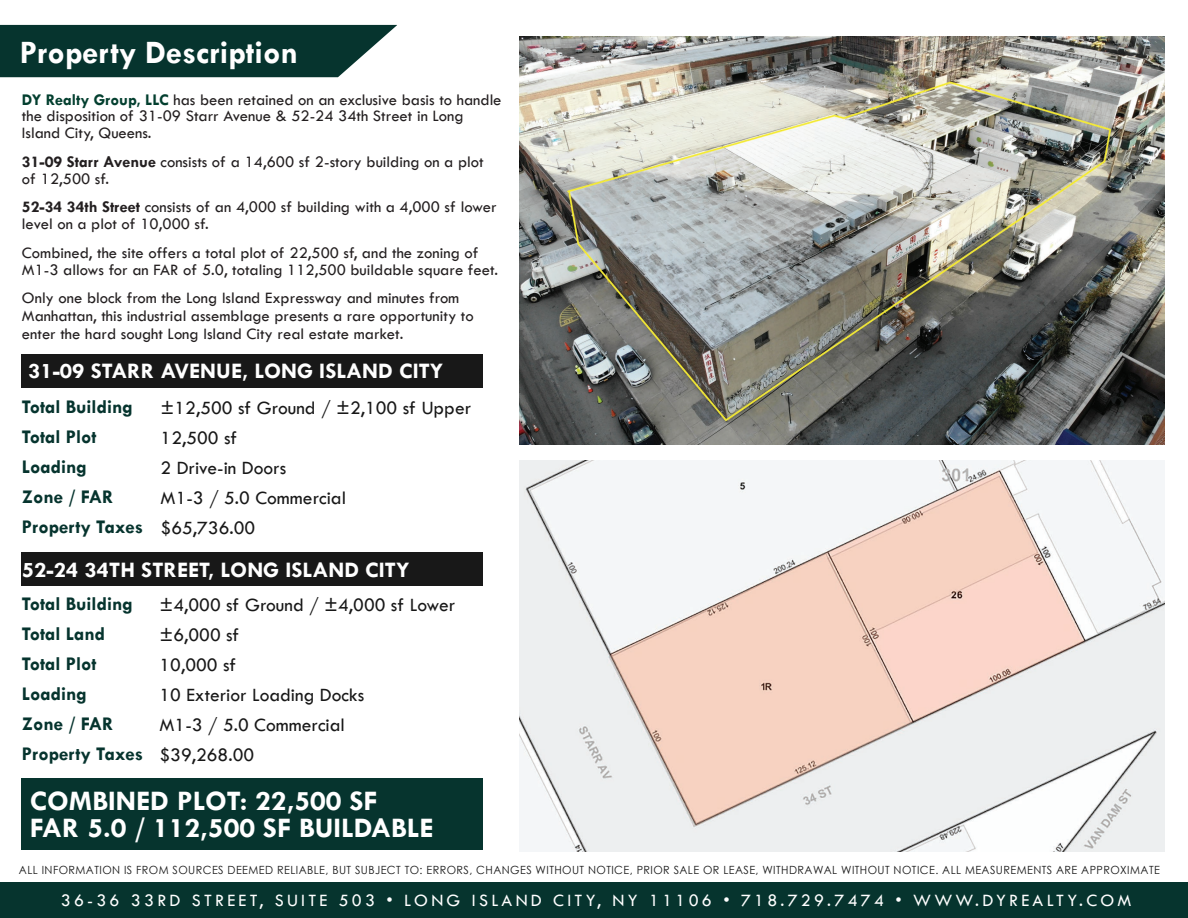
<style>
.page{position:relative;width:1188px;height:918px;background:#fff}
.page>*{position:absolute;margin:0;border:0;box-sizing:border-box;transform-origin:0 0}
.t1{font:700 33px "Tw Cen";color:#fff}
.t2{font:700 28.5px "Tw Cen";color:#fff;scale:1.04 1}
.t3{font:700 22.35px "Tw Cen";color:#fff;scale:1.04 1}
.t4{font:19.5px "Tw Cen";color:#181818}
.t5{font:700 19.5px "Tw Cen";color:#06342e}
.t6{font:18px "Tw Cen";letter-spacing:.18em;color:#fff}
.t7{font:16.5px/16.8px "Tw Cen";color:#231f20}
.t8{font:11.25px "Century Gothic";letter-spacing:.04em;color:#181818;scale:.96 1}
.s1{font-weight:700;color:#033f2f}
.s2{font-weight:700}
.s3{font-family:"Acumin Pro";font-weight:500}
</style>
<div class="page">
<div style="left:0;top:882px;width:1188px;height:36px;background:#06342e"></div>
<svg style="left:0;top:25px;width:397px;height:52px;background:#18423d"></svg>
<img style="left:519px;top:37px;width:645px;height:408px">
<img style="left:519px;top:460px;width:645px;height:391px">
<div style="left:22px;top:552px;width:461px;height:34px;background:#181818"></div>
<div style="left:22px;top:778px;width:461px;height:72px;background:#06342e"></div>
<div style="left:22px;top:354px;width:461px;height:33px;background:#181818"></div>
<p class="t1" style="left:20px;top:32px;width:280px">Property Description</p>
<p class="t7" style="left:22px;top:91px;width:481px"><span class="s1">DY Realty Group, LLC</span> has been retained on an exclusive basis to handle the disposition of 31-09 Starr Avenue &amp; 52-24 34th Street in Long<br>Island City, Queens.</p>
<p class="t7" style="left:22px;top:153px;width:463px"><span class="s2">31-09 Starr Avenue</span> consists of a 14,600 sf 2-story building on a plot of 12,500 sf.</p>
<p class="t7" style="left:22px;top:199px;width:476px"><span class="s2">52-34 34th Street</span> consists of an 4,000 sf building with a 4,000 sf lower level on a plot of 10,000 sf.</p>
<p class="t7" style="left:22px;top:244px;width:478px">Combined, the site offers a total plot of 22,500 sf, and the zoning of<br>M1-3 allows for an FAR of 5.0, totaling 112,500 buildable square feet.</p>
<p class="t7" style="left:22px;top:289px;width:453px;line-height:17.7px">Only one block from the Long Island Expressway and minutes from<br>Manhattan, this industrial assemblage presents a rare opportunity to enter the hard sought Long Island City real estate market.</p>
<p class="t3" style="left:28px;top:358px;width:401px">31-09 STARR AVENUE, LONG ISLAND CITY</p>
<p class="t4" style="left:161px;top:396px;width:312px"><span class="s3">±</span>12,500 sf Ground / <span class="s3">±</span>2,100 sf Upper</p>
<p class="t4" style="left:161px;top:426px;width:78px">12,500 sf</p>
<p class="t4" style="left:161px;top:456px;width:127px">2 Drive-in Doors</p>
<p class="t4" style="left:161px;top:486px;width:187px">M1-3 / 5.0 Commercial</p>
<p class="t4" style="left:161px;top:516px;width:96px">$65,736.00</p>
<p class="t5" style="left:22px;top:396px;width:112px">Total Building</p>
<p class="t5" style="left:22px;top:426px;width:76px">Total Plot</p>
<p class="t5" style="left:22px;top:456px;width:67px">Loading</p>
<p class="t5" style="left:22px;top:486px;width:93px">Zone / FAR</p>
<p class="t5" style="left:22px;top:516px;width:123px">Property Taxes</p>
<p class="t3" style="left:22px;top:556px;width:374px">52-24 34TH STREET, LONG ISLAND CITY</p>
<p class="t5" style="left:22px;top:592px;width:112px">Total Building</p>
<p class="t5" style="left:22px;top:622px;width:85px">Total Land</p>
<p class="t5" style="left:22px;top:652px;width:76px">Total Plot</p>
<p class="t5" style="left:22px;top:682px;width:67px">Loading</p>
<p class="t5" style="left:22px;top:712px;width:93px">Zone / FAR</p>
<p class="t5" style="left:22px;top:742px;width:123px">Property Taxes</p>
<p class="t4" style="left:160px;top:593px;width:297px"><span class="s3">±</span>4,000 sf Ground / <span class="s3">±</span>4,000 sf Lower</p>
<p class="t4" style="left:160px;top:623px;width:81px"><span class="s3">±</span>6,000 sf</p>
<p class="t4" style="left:160px;top:653px;width:78px">10,000 sf</p>
<p class="t4" style="left:160px;top:683px;width:206px">10 Exterior Loading Docks</p>
<p class="t4" style="left:160px;top:713px;width:187px">M1-3 / 5.0 Commercial</p>
<p class="t4" style="left:160px;top:743px;width:96px">$39,268.00</p>
<p class="t2" style="left:30px;top:784px;width:336px">COMBINED PLOT: 22,500 SF</p>
<p class="t2" style="left:30px;top:811px;width:390px">FAR 5.0 / 112,500 SF BUILDABLE</p>
<p class="t8" style="left:19px;top:862px;width:1190px">ALL INFORMATION IS FROM SOURCES DEEMED RELIABLE, BUT SUBJECT TO: ERRORS, CHANGES WITHOUT NOTICE, PRIOR SALE OR LEASE, WITHDRAWAL WITHOUT NOTICE. ALL MEASUREMENTS ARE APPROXIMATE</p>
<p class="t6" style="left:61px;top:890px;width:1072px">36-36 33RD STREET, SUITE 503 • LONG ISLAND CITY, NY 11106 • 718.729.7474 • WWW.DYREALTY.COM</p>
</div>
